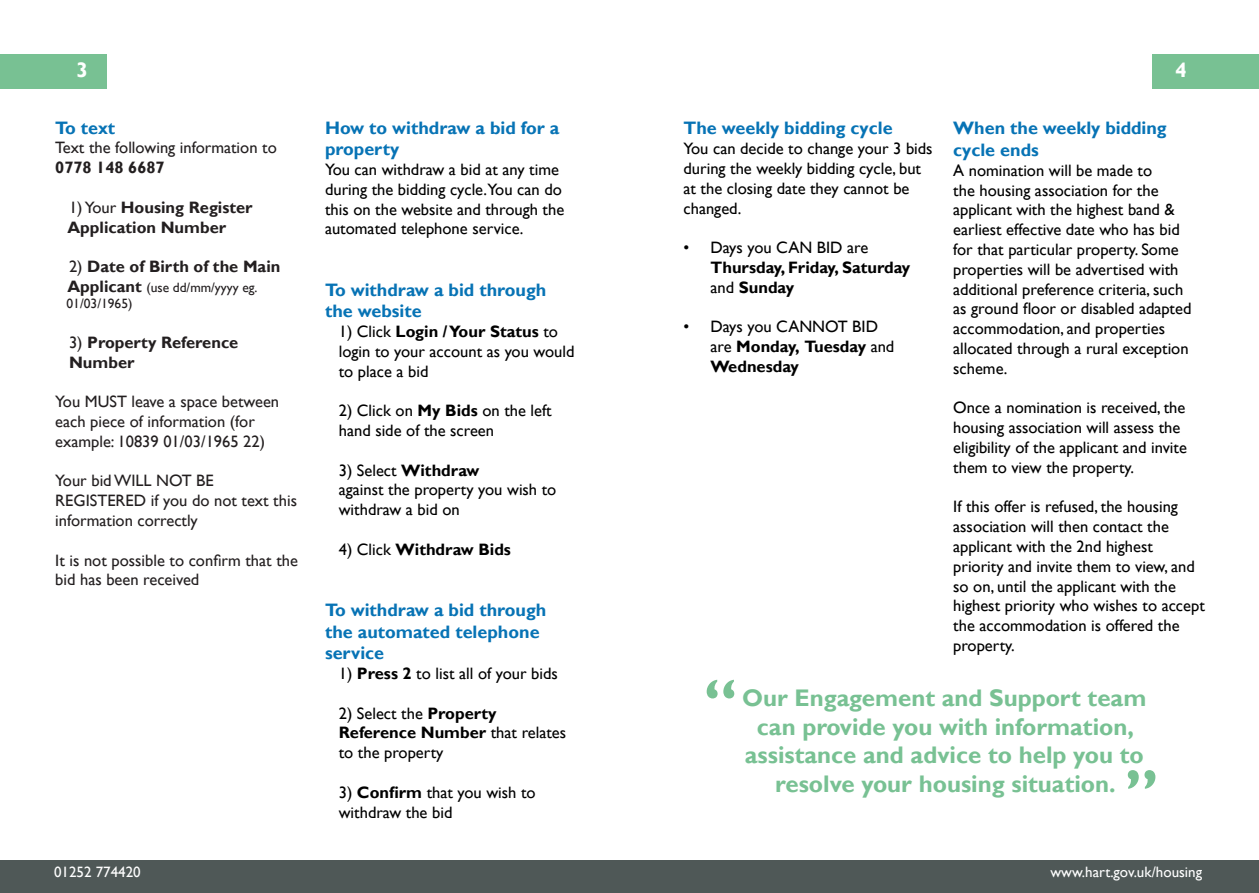
<style>
.page{position:relative;width:1259px;height:893px;background:#fff}
.page>*{position:absolute;margin:0;border:0;box-sizing:border-box;transform-origin:0 0}
.t1{font:700 60px "Gill Sans";color:#78c193}
.t2{font:700 24px/28.8px "Gill Sans";color:#78c193;text-align:center}
.t3{font:700 21px "Gill Sans";color:#fff}
.t4{font:700 18px/21.6px "Gill Sans";color:#0773b5}
.t5{font:16.5px/19.8px "Gill Sans";color:#000}
.t6{font:16.5px/19.8px "Gill Sans";color:#231f20}
.t7{font:700 16.5px/19.8px "Gill Sans";color:#231f20}
.t8{font:700 16.5px/19.8px "Gill Sans";color:#000}
.t9{font:15px "Gill Sans";color:#fff}
.t10{font:13.5px/16.2px "Gill Sans";color:#231f20}
.s1{font-weight:700}
.s2{font-weight:400}
.s3{font-weight:700;font-size:16.5px}
</style>
<div class="page">
<div style="left:0;top:54px;width:106px;height:34px;background:#78c193"></div>
<div style="left:0;top:860px;width:641px;height:33px;background:#4f5857"></div>
<div style="left:1152px;top:54px;width:107px;height:34px;background:#78c193"></div>
<div style="left:617px;top:860px;width:642px;height:33px;background:#4f5857"></div>
<p class="t3" style="left:77px;top:58px;width:13px">3</p>
<p class="t3" style="left:1175px;top:58px;width:13px">4</p>
<p class="t4" style="left:55px;top:117px;width:61px">To text</p>
<p class="t6" style="left:55px;top:138px;width:223px">Text the following information to<br><span class="s1">0778 148 6687</span></p>
<p class="t7" style="left:67px;top:198px;width:187px"><span class="s2">1) Your</span> Housing Register<br>Application Number</p>
<p class="t7" style="left:69px;top:257px;width:213px"><span class="s2">2)</span> Date of Birth of the Main</p>
<p class="t10" style="left:67px;top:280px;width:192px"><span class="s3">Applicant</span> (use dd/mm/yyyy eg.<br>01/03/1965)</p>
<p class="t7" style="left:69px;top:333px;width:171px"><span class="s2">3)</span> Property Reference<br>Number</p>
<p class="t6" style="left:55px;top:392px;width:225px">You MUST leave a space between each piece of information (for</p>
<p class="t6" style="left:55px;top:432px;width:211px">example: 10839 01/03/1965 22)</p>
<p class="t6" style="left:55px;top:471px;width:243px">Your bid WILL NOT BE<br>REGISTERED if you do not text this information correctly</p>
<p class="t6" style="left:55px;top:550px;width:244px">It is not possible to confirm that the bid has been received</p>
<p class="t4" style="left:325px;top:117px;width:236px">How to withdraw a bid for a property</p>
<p class="t5" style="left:325px;top:160px;width:241px">You can withdraw a bid at any time during the bidding cycle.You can do this on the website and through the automated telephone service.</p>
<p class="t4" style="left:325px;top:279px;width:223px">To withdraw a bid through the website</p>
<p class="t5" style="left:339px;top:322px;width:237px">1) Click <span class="s1">Login / Your Status</span> to login to your account as you would to place a bid</p>
<p class="t5" style="left:339px;top:401px;width:214px">2) Click on <span class="s1">My Bids</span> on the left hand side of the screen</p>
<p class="t5" style="left:339px;top:460px;width:142px">3) Select <span class="s1">Withdraw</span></p>
<p class="t5" style="left:339px;top:480px;width:219px">against the property you wish to withdraw a bid on</p>
<p class="t8" style="left:339px;top:540px;width:174px"><span class="s2">4) Click</span> Withdraw Bids</p>
<p class="t4" style="left:325px;top:600px;width:223px">To withdraw a bid through the automated telephone service</p>
<p class="t5" style="left:339px;top:664px;width:221px">1) <span class="s1">Press 2</span> to list all of your bids</p>
<p class="t5" style="left:339px;top:703px;width:229px">2) Select the <span class="s1">Property<br>Reference Number</span> that relates to the property</p>
<p class="t5" style="left:339px;top:783px;width:198px">3) <span class="s1">Confirm</span> that you wish to withdraw the bid</p>
<p class="t4" style="left:683px;top:118px;width:211px">The weekly bidding cycle</p>
<p class="t5" style="left:683px;top:139px;width:251px">You can decide to change your 3 bids during the weekly bidding cycle, but at the closing date they cannot be changed.</p>
<p class="t8" style="left:710px;top:238px;width:201px;text-indent:-27px"><span class="s2">• Days you CAN BID are<br></span>Thursday, Friday, Saturday <span class="s2">and</span> Sunday</p>
<p class="t5" style="left:710px;top:317px;width:185px;text-indent:-27px">• Days you CANNOT BID are <span class="s1">Monday, Tuesday</span> and<br><span class="s1">Wednesday</span></p>
<p class="t4" style="left:953px;top:118px;width:215px">When the weekly bidding cycle ends</p>
<p class="t5" style="left:953px;top:161px;width:240px">A nomination will be made to<br>the housing association for the applicant with the highest band &amp; earliest effective date who has bid for that particular property. Some properties will be advertised with additional preference criteria, such as ground floor or disabled adapted accommodation, and properties allocated through a rural exception scheme.</p>
<p class="t5" style="left:953px;top:398px;width:235px">Once a nomination is received, the housing association will assess the eligibility of the applicant and invite them to view the property.</p>
<p class="t5" style="left:953px;top:497px;width:253px">If this offer is refused, the housing association will then contact the applicant with the 2nd highest priority and invite them to view, and so on, until the applicant with the highest priority who wishes to accept the accommodation is offered the property.</p>
<p class="t1" style="left:703px;top:665px;width:35px">“</p>
<p class="t2" style="left:742px;top:684px;width:406px">Our Engagement and Support team</p>
<p class="t2" style="left:745px;top:713px;width:400px">can provide you with information, assistance and advice to help you to resolve your housing situation.</p>
<p class="t1" style="left:1158px;top:804px;width:35px;rotate:-180deg">“</p>
<p class="t9" style="left:54px;top:863px;width:88px">01252 774420</p>
<p class="t9" style="left:1050px;top:863px;width:153px">www.hart.gov.uk/housing</p>
</div>
